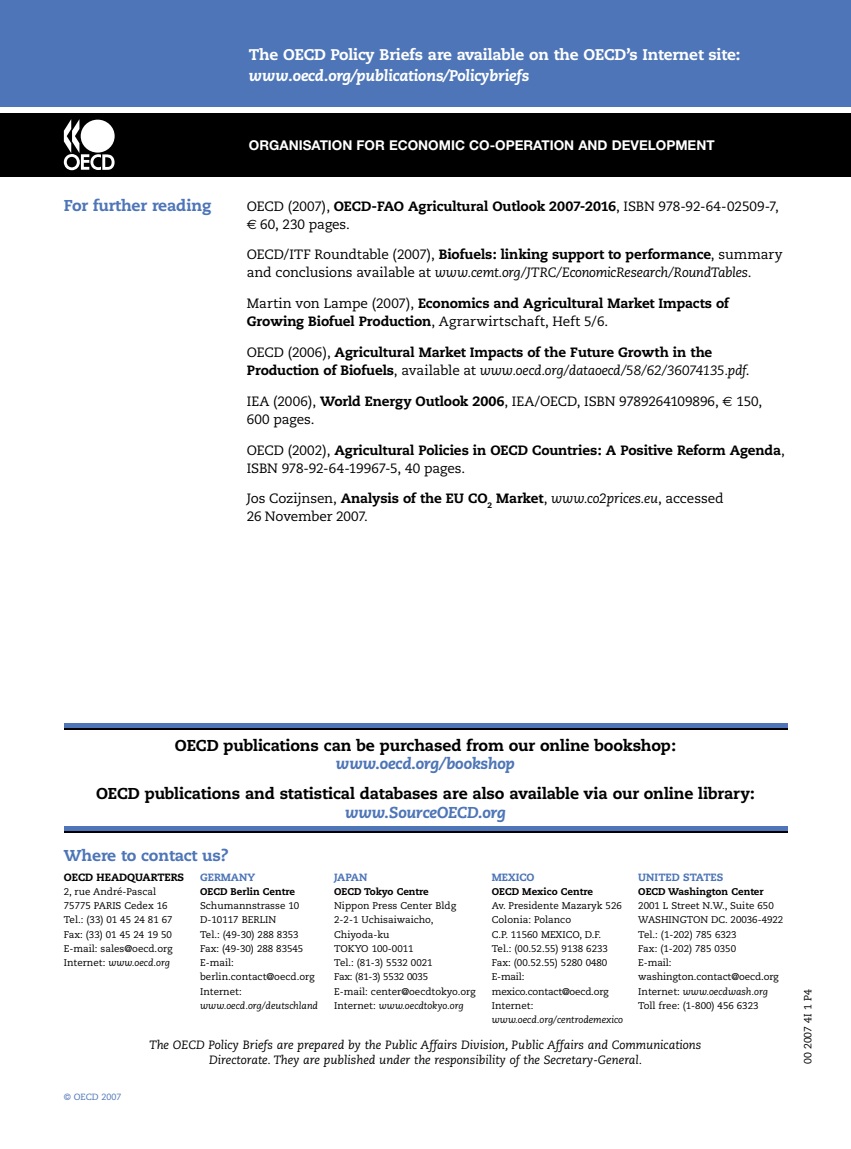
<style>
.page{position:relative;width:851px;height:1149px;background:#fff}
.page>*{position:absolute;margin:0;border:0;box-sizing:border-box;transform-origin:0 0}
.t1{font:800 15.75px/18.8px "Caecilia";letter-spacing:-.015em;color:#000;text-align:center}
._01_Heading_2{font:800 15.75px "Caecilia";letter-spacing:-.01em;color:#4d75b7}
._99_ToC{font:800 15.45px/21px "Caecilia";letter-spacing:-.01em;color:#fff}
._00_Body{font:13.5px/18px "Caecilia";letter-spacing:-.005em;color:#000}
._00_Body-2{font:800 13.5px/18px "Caecilia";letter-spacing:-.01em;color:#000}
.t2{font:700 13.5px "Helvetica Neue LT Std";color:#fff}
.t3{font:italic 12px/15px "Caecilia";color:#000;text-align:center}
.t4{font:800 10.5px "Caecilia";color:#4d75b7}
.t5{font:800 10.5px "Caecilia";color:#000}
.t6{font:10.5px "Caecilia";letter-spacing:-.005em;color:#000}
.t7{font:9.75px/14.2px "Caecilia";color:#000}
.t8{font:9px "Caecilia";color:#4d75b7}
.s1{font-style:italic}
.s2{font-weight:800}
.s3{font-family:"Euro Sans"}
.s4{font-weight:400}
.s5{font-weight:400;font-style:italic}
.s6{font-style:italic;color:#4d75b7}
</style>
<div class="page">
<div style="left:0;top:0;width:850px;height:106px;background:#4d75b7"></div>
<div style="left:0;top:113px;width:850px;height:63px;background:#000"></div>
<hr style="left:64px;top:723px;width:723px;height:4px;background:#4d75b7">
<hr style="left:64px;top:728px;width:723px;height:1px;background:#000">
<div style="left:64px;top:825px;width:723px;height:5px;background:#4d75b7"></div>
<hr style="left:64px;top:830px;width:723px;height:2px;background:#000">
<svg style="left:64px;top:119px;width:50px;height:51px"></svg>
<div style="left:81px;top:120px;width:34px;height:32px;background:#fff;border-radius:50%"></div>
<p class="_01_Heading_2" style="left:64px;top:196px;width:149px">For further reading</p>
<p class="_99_ToC" style="left:249px;top:44px;width:493px">The OECD Policy Briefs are available on the OECD’s Internet site: <span class="s1">www.oecd.org/publications/Policybriefs</span></p>
<p class="t2" style="left:249px;top:136px;width:467px">ORGANISATION FOR ECONOMIC CO-OPERATION AND DEVELOPMENT</p>
<p class="_00_Body" style="left:247px;top:197px;width:533px">OECD (2007), <span class="s2">OECD-FAO Agricultural Outlook 2007-2016</span>, ISBN 978-92-64-02509-7, <span class="s3">€</span> 60, 230 pages.</p>
<p class="_00_Body" style="left:247px;top:246px;width:537px">OECD/ITF Roundtable (2007), <span class="s2">Biofuels: linking support to performance</span>, summary and conclusions available at <span class="s1">www.cemt.org/JTRC/EconomicResearch/RoundTables</span>.</p>
<p class="_00_Body-2" style="left:247px;top:294px;width:483px"><span class="s4">Martin von Lampe (2007),</span> Economics and Agricultural Market Impacts of<br>Growing Biofuel Production<span class="s4">, Agrarwirtschaft, Heft 5/6.</span></p>
<p class="_00_Body-2" style="left:247px;top:343px;width:504px"><span class="s4">OECD (2006),</span> Agricultural Market Impacts of the Future Growth in the<br>Production of Biofuels<span class="s4">, available at</span> <span class="s5">www.oecd.org/dataoecd/58/62/36074135.pdf</span><span class="s4">.</span></p>
<p class="_00_Body" style="left:247px;top:392px;width:516px">IEA (2006), <span class="s2">World Energy Outlook 2006</span>, IEA/OECD, ISBN 9789264109896, <span class="s3">€</span> 150,<br>600 pages.</p>
<p class="_00_Body-2" style="left:247px;top:440px;width:539px"><span class="s4">OECD (2002),</span> Agricultural Policies in OECD Countries: A Positive Reform Agenda<span class="s4">,<br>ISBN 978-92-64-19967-5, 40 pages.</span></p>
<p class="_00_Body" style="left:247px;top:489px;width:478px">Jos Cozijnsen, <span class="s2">Analysis of the EU CO</span><sub>2</sub> <span class="s2">Market</span>, <span class="s1">www.co2prices.eu</span>, accessed<br>26 November 2007.</p>
<p class="t1" style="left:175px;top:735px;width:502px">OECD publications can be purchased from our online bookshop: <span class="s6">www.oecd.org/bookshop</span></p>
<p class="t1" style="left:96px;top:783px;width:660px">OECD publications and statistical databases are also available via our online library: <span class="s6">www.SourceOECD.org</span></p>
<p class="_01_Heading_2" style="left:64px;top:845px;width:166px">Where to contact us?</p>
<p class="t5" style="left:64px;top:870px;width:122px">OECD HEADQUARTERS</p>
<p class="t7" style="left:64px;top:884px;width:110px">2, rue André-Pascal<br>75775 PARIS Cedex 16<br>Tel.: (33) 01 45 24 81 67<br>Fax: (33) 01 45 24 19 50<br>E-mail: sales@oecd.org<br>Internet: <span class="s1">www.oecd.org</span></p>
<p class="t4" style="left:200px;top:870px;width:57px">GERMANY</p>
<p class="t7" style="left:200px;top:884px;width:119px"><span class="s2">OECD Berlin Centre<br></span>Schumannstrasse 10<br>D-10117 BERLIN<br>Tel.: (49-30) 288 8353<br>Fax: (49-30) 288 83545<br>E-mail: berlin.contact@oecd.org<br>Internet: <span class="s1">www.oecd.org/deutschland</span></p>
<p class="t4" style="left:334px;top:870px;width:35px">JAPAN</p>
<p class="t7" style="left:334px;top:884px;width:143px"><span class="s2">OECD Tokyo Centre<br></span>Nippon Press Center Bldg<br>2-2-1 Uchisaiwaicho,<br>Chiyoda-ku<br>TOKYO 100-0011<br>Tel.: (81-3) 5532 0021<br>Fax: (81-3) 5532 0035<br>E-mail: center@oecdtokyo.org<br>Internet: <span class="s1">www.oecdtokyo.org</span></p>
<p class="t4" style="left:491px;top:870px;width:44px">MEXICO</p>
<p class="t7" style="left:491px;top:884px;width:133px"><span class="s2">OECD Mexico Centre<br></span>Av. Presidente Mazaryk 526<br>Colonia: Polanco<br>C.P. 11560 MEXICO, D.F.<br>Tel.: (00.52.55) 9138 6233<br>Fax: (00.52.55) 5280 0480<br>E-mail: mexico.contact@oecd.org<br>Internet: <span class="s1">www.oecd.org/centrodemexico</span></p>
<p class="t4" style="left:638px;top:870px;width:87px">UNITED STATES</p>
<p class="t7" style="left:638px;top:884px;width:147px"><span class="s2">OECD Washington Center<br></span>2001 L Street N.W., Suite 650<br>WASHINGTON DC. 20036-4922<br>Tel.: (1-202) 785 6323<br>Fax: (1-202) 785 0350<br>E-mail: washington.contact@oecd.org<br>Internet: <span class="s1">www.oecdwash.org<br></span>Toll free: (1-800) 456 6323</p>
<p class="t8" style="left:64px;top:1091px;width:59px">© OECD 2007</p>
<p class="t3" style="left:150px;top:1037px;width:553px">The OECD Policy Briefs are prepared by the Public Affairs Division, Public Affairs and Communications<br>Directorate. They are published under the responsibility of the Secretary-General.</p>
<p class="t6" style="left:801px;top:1063px;width:76px;rotate:-90deg">00 2007 4I 1 P4</p>
</div>
